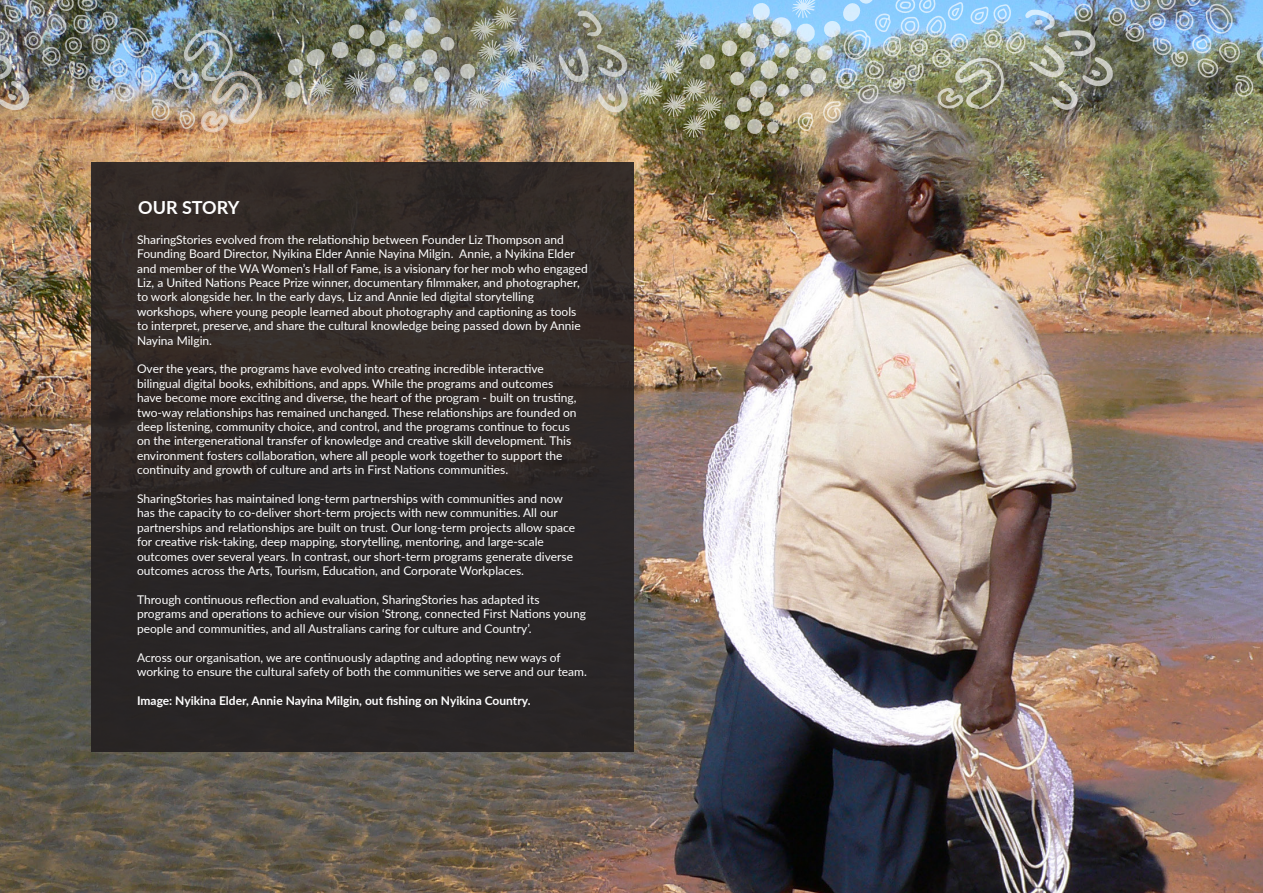
<style>
.page{position:relative;width:1263px;height:893px;background:#fff}
.page>*{position:absolute;margin:0;border:0;box-sizing:border-box;transform-origin:0 0}
.t1{font:700 18px "Lato";color:#fff}
.t2{font:12px/14.4px "Lato";color:#fff}
.t3{font:700 12px "Lato";color:#fff}
</style>
<div class="page">
<img style="left:0;top:0;width:1263px;height:893px">
<div style="left:91px;top:162px;width:542px;height:590px;background:#2b2727"></div>
<img style="left:284px;top:6px;width:260px;height:103px">
<svg style="left:597px;top:44px;width:31px;height:33px"></svg>
<svg style="left:559px;top:48px;width:30px;height:34px"></svg>
<svg style="left:577px;top:10px;width:25px;height:26px"></svg>
<svg style="left:597px;top:84px;width:31px;height:28px"></svg>
<img style="left:0;top:0;width:264px;height:133px">
<img style="left:639px;top:0;width:624px;height:138px">
<p class="t1" style="left:138px;top:194px;width:103px">OUR STORY</p>
<p class="t2" style="left:137px;top:232px;width:452px">SharingStories evolved from the relationship between Founder Liz Thompson and Founding Board Director, Nyikina Elder Annie Nayina Milgin. Annie, a Nyikina Elder and member of the WA Women’s Hall of Fame, is a visionary for her mob who engaged Liz, a United Nations Peace Prize winner, documentary filmmaker, and photographer, to work alongside her. In the early days, Liz and Annie led digital storytelling workshops, where young people learned about photography and captioning as tools to interpret, preserve, and share the cultural knowledge being passed down by Annie Nayina Milgin.</p>
<p class="t2" style="left:137px;top:361px;width:441px">Over the years, the programs have evolved into creating incredible interactive bilingual digital books, exhibitions, and apps. While the programs and outcomes have become more exciting and diverse, the heart of the program - built on trusting, two-way relationships has remained unchanged. These relationships are founded on deep listening, community choice, and control, and the programs continue to focus on the intergenerational transfer of knowledge and creative skill development. This environment fosters collaboration, where all people work together to support the continuity and growth of culture and arts in First Nations communities.</p>
<p class="t2" style="left:137px;top:491px;width:440px">SharingStories has maintained long-term partnerships with communities and now has the capacity to co-deliver short-term projects with new communities. All our partnerships and relationships are built on trust. Our long-term projects allow space for creative risk-taking, deep mapping, storytelling, mentoring, and large-scale outcomes over several years. In contrast, our short-term programs generate diverse outcomes across the Arts, Tourism, Education, and Corporate Workplaces.</p>
<p class="t2" style="left:137px;top:592px;width:450px">Through continuous reflection and evaluation, SharingStories has adapted its programs and operations to achieve our vision ‘Strong, connected First Nations young people and communities, and all Australians caring for culture and Country’.</p>
<p class="t2" style="left:137px;top:649px;width:451px">Across our organisation, we are continuously adapting and adopting new ways of working to ensure the cultural safety of both the communities we serve and our team.</p>
<p class="t3" style="left:137px;top:691px;width:395px">Image: Nyikina Elder, Annie Nayina Milgin, out fishing on Nyikina Country.</p>
</div>
